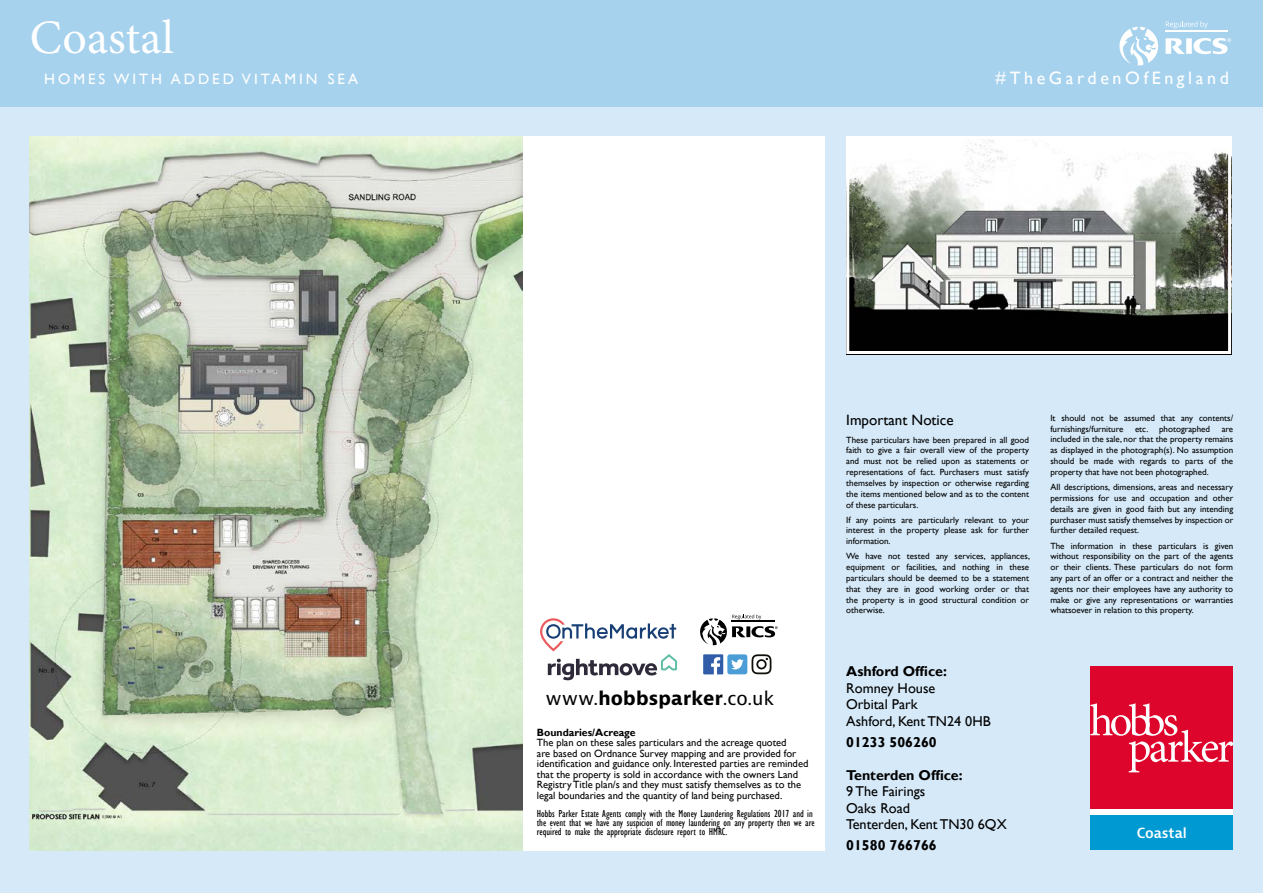
<style>
.page{position:relative;width:1263px;height:893px;background:#d5e9f8}
.page>*{position:absolute;margin:0;border:0;box-sizing:border-box;transform-origin:0 0}
.t1{font:48px "Minion Pro";letter-spacing:.005em;color:#fff}
.t2{font:700 18.45px "Bernina Sans";letter-spacing:.01em;color:#000}
.t3{font:18px "Gill Sans";letter-spacing:.2em;color:#fff}
.t4{font:15px "Gill Sans";letter-spacing:.2em;color:#fff}
.notice_title{font:15px "Gill Sans";color:#000}
.t5{font:14.25px/16.5px "Gill Sans";color:#000}
.t6{font:700 14.25px "Gill Sans";color:#000}
.t7{font:600 13.65px "Bernina Sans";color:#fff}
.Page_2_paragraph_text{font:10.5px/10.5px "Gill Sans";color:#000}
.Page_2_paragraph_text-2{font:condensed 10.5px/9px "Gill Sans";color:#000}
.Page_2_paragraph_text-3{font:700 10.5px "Gill Sans";color:#000}
.notice_text{font:9px/10.8px "Gill Sans";color:#000;text-align:justify}
.s1{font-weight:400}
.s2{font-weight:700}
</style>
<div class="page">
<div style="left:0;top:0;width:1263px;height:106px;background:#a6d2ee"></div>
<svg style="left:1119px;top:21px;width:112px;height:44px"></svg>
<hr style="left:1165px;top:30px;width:63px;height:2px;background:#fff">
<div style="left:30px;top:136px;width:795px;height:714px;background:#fff"></div>
<img style="left:30px;top:136px;width:492px;height:714px">
<img style="left:850px;top:140px;width:377px;height:210px">
<div style="left:846px;top:136px;width:385px;height:218px;border:3px solid #fff"></div>
<div style="left:1090px;top:666px;width:143px;height:184px;background:#fff"></div>
<div style="left:1090px;top:666px;width:143px;height:143px;background:#dd052b"></div>
<svg style="left:1090px;top:703px;width:143px;height:69px"></svg>
<div style="left:1090px;top:815px;width:143px;height:35px;background:#0099d2"></div>
<svg style="left:703px;top:654px;width:20px;height:20px"></svg>
<div style="left:727px;top:654px;width:20px;height:20px;background:#4a9dd6;border-radius:2px"></div>
<svg style="left:731px;top:659px;width:13px;height:10px"></svg>
<svg style="left:751px;top:654px;width:20px;height:20px"></svg>
<svg style="left:540px;top:618px;width:137px;height:62px"></svg>
<svg style="left:700px;top:615px;width:78px;height:30px"></svg>
<hr style="left:732px;top:621px;width:43px;height:1px;background:#000">
<p class="t1" style="left:30px;top:6px;width:146px">Coastal</p>
<p class="t4" style="left:44px;top:70px;width:315px">HOMES WITH ADDED VITAMIN SEA</p>
<p class="t3" style="left:995px;top:67px;width:235px">#TheGardenOfEngland</p>
<p class="t2" style="left:545px;top:687px;width:230px"><span class="s1">www.</span>hobbsparker<span class="s1">.co.uk</span></p>
<p class="Page_2_paragraph_text-3" style="left:537px;top:726px;width:100px">Boundaries/Acreage</p>
<p class="Page_2_paragraph_text" style="left:537px;top:738px;width:273px">The plan on these sales particulars and the acreage quoted<br>are based on Ordnance Survey mapping and are provided for identification and guidance only. Interested parties are reminded that the property is sold in accordance with the owners Land Registry Title plan/s and they must satisfy themselves as to the legal boundaries and the quantity of land being purchased.</p>
<p class="Page_2_paragraph_text-2" style="left:537px;top:809px;width:279px">Hobbs Parker Estate Agents comply with the Money Laundering Regulations 2017 and in the event that we have any suspicion of money laundering on any property then we are required to make the appropriate disclosure report to HMRC.</p>
<p class="notice_title" style="left:846px;top:411px;width:109px">Important Notice</p>
<p class="notice_text" style="left:846px;top:434px;width:184px">These particulars have been prepared in all good faith to give a fair overall view of the property and must not be relied upon as statements or representations of fact. Purchasers must satisfy themselves by inspection or otherwise regarding the items mentioned below and as to the content of these particulars.</p>
<p class="notice_text" style="left:846px;top:514px;width:184px">If any points are particularly relevant to your interest in the property please ask for further information.</p>
<p class="notice_text" style="left:846px;top:551px;width:185px">We have not tested any services, appliances, equipment or facilities, and nothing in these particulars should be deemed to be a statement that they are in good working order or that the property is in good structural condition or otherwise.</p>
<p class="t5" style="left:846px;top:663px;width:146px"><span class="s2">Ashford Office:<br></span>Romney House<br>Orbital Park<br>Ashford, Kent TN24 0HB</p>
<p class="t6" style="left:846px;top:733px;width:92px">01233 506260</p>
<p class="t5" style="left:846px;top:767px;width:162px"><span class="s2">Tenterden Office:<br></span>9 The Fairings<br>Oaks Road<br>Tenterden, Kent TN30 6QX</p>
<p class="t6" style="left:846px;top:837px;width:92px">01580 766766</p>
<p class="notice_text" style="left:1050px;top:413px;width:184px">It should not be assumed that any contents/ furnishings/furniture</p>
<p class="notice_text" style="left:1135px;top:423px;width:77px">etc. photographed</p>
<p class="notice_text" style="left:1050px;top:423px;width:184px;text-indent:171px">are included in the sale, nor that the property remains as displayed in the photograph(s). No assumption should be made with regards to parts of the property that have not been photographed.</p>
<p class="notice_text" style="left:1050px;top:482px;width:184px">All descriptions, dimensions, areas and necessary permissions for use and occupation and other details are given in good faith but any intending purchaser must satisfy themselves by inspection or further detailed request.</p>
<p class="notice_text" style="left:1050px;top:540px;width:184px">The information in these particulars is given without responsibility on the part of the agents or their clients. These particulars do not form any part of an offer or a contract and neither the agents nor their employees have any authority to make or give any representations or warranties whatsoever in relation to this property.</p>
<p class="t7" style="left:1137px;top:824px;width:52px">Coastal</p>
</div>
